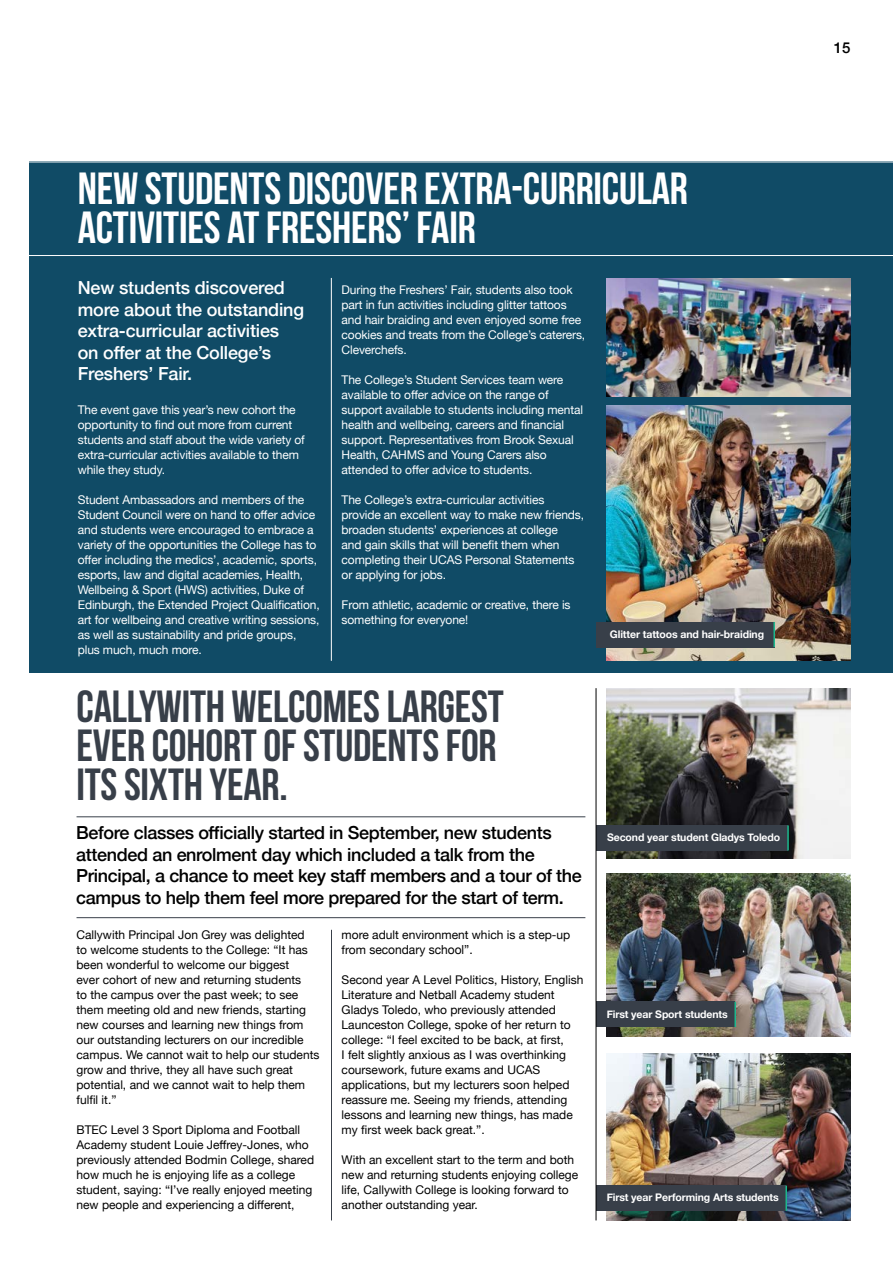
<style>
.page{position:relative;width:893px;height:1263px;background:#fff}
.page>*{position:absolute;margin:0;border:0;box-sizing:border-box;transform-origin:0 0}
.t1{font:700 45px/39px "Bebas Neue";letter-spacing:-.005em;color:#fff}
.t2{font:700 45px/39px "Bebas Neue";letter-spacing:-.005em;color:#383f49}
.t3{font:500 18px/21.6px "Helvetica Neue";letter-spacing:-.02em;color:#000}
.t4{font:500 18px/21.6px "Helvetica Neue";letter-spacing:-.01em;color:#fff}
.t5{font:500 15px "Helvetica Neue";color:#000}
.t6{font:12.45px "Helvetica Neue";color:#000}
.t7{font:12px/15px "Helvetica Neue";letter-spacing:-.01em;color:#fff}
.t8{font:12px/15px "Helvetica Neue";color:#000}
.t9{font:700 10.5px "Helvetica Neue";letter-spacing:-.01em;color:#fff}
.s1{font-size:12px}
</style>
<div class="page">
<div style="left:30px;top:162px;width:863px;height:511px;background:#104b66"></div>
<hr style="left:331px;top:930px;width:1px;height:290px;background:#383f49">
<hr style="left:331px;top:278px;width:1px;height:383px;background:#fff">
<hr style="left:0;top:162px;width:893px;height:1px;background:#fff">
<hr style="left:0;top:255px;width:893px;height:1px;background:#fff">
<img style="left:607px;top:688px;width:243px;height:170px">
<img style="left:607px;top:873px;width:243px;height:164px">
<img style="left:607px;top:1053px;width:243px;height:167px">
<img style="left:607px;top:278px;width:243px;height:119px">
<img style="left:607px;top:405px;width:243px;height:256px">
<hr style="left:77px;top:816px;width:508px;height:1px;background:#383f49">
<hr style="left:77px;top:917px;width:508px;height:1px;background:#383f49">
<div style="left:596px;top:825px;width:192px;height:25px;background:#383f49"></div>
<div style="left:596px;top:622px;width:178px;height:25px;background:#383f49"></div>
<div style="left:596px;top:1002px;width:139px;height:25px;background:#383f49"></div>
<div style="left:596px;top:1185px;width:190px;height:26px;background:#383f49"></div>
<hr style="left:787px;top:825px;width:2px;height:25px;background:#1cb78d">
<hr style="left:773px;top:622px;width:2px;height:25px;background:#1cb78d">
<hr style="left:734px;top:1002px;width:2px;height:25px;background:#1cb78d">
<hr style="left:785px;top:1185px;width:2px;height:26px;background:#1cb78d">
<hr style="left:596px;top:688px;width:1px;height:532px;background:#000">
<h1 class="t1" style="left:78px;top:168px;width:612px">NEW STUDENTS DISCOVER EXTRA-CURRICULAR<br>ACTIVITIES AT FRESHERS’ FAIR</h1>
<h2 class="t4" style="left:78px;top:275px;width:228px">New students discovered more about the outstanding extra-curricular activities on offer at the College’s<br>Freshers’ Fair.</h2>
<p class="t7" style="left:78px;top:403px;width:229px">The event gave this year’s new cohort the opportunity to find out more from current students and staff about the wide variety of extra-curricular activities available to them while they study.</p>
<p class="t7" style="left:78px;top:493px;width:243px">Student Ambassadors and members of the Student Council were on hand to offer advice and students were encouraged to embrace a variety of the opportunities the College has to offer including the medics’, academic, sports, esports, law and digital academies, Health, Wellbeing &amp; Sport (HWS) activities, Duke of Edinburgh, the Extended Project Qualification, art for wellbeing and creative writing sessions, as well as sustainability and pride groups, plus much, much more.</p>
<p class="t7" style="left:342px;top:283px;width:245px">During the Freshers’ Fair, students also took part in fun activities including glitter tattoos and hair braiding and even enjoyed some free cookies and treats from the College’s caterers, Cleverchefs.</p>
<p class="t7" style="left:342px;top:373px;width:243px">The College’s Student Services team were available to offer advice on the range of support available to students including mental health and wellbeing, careers and financial support. Representatives from Brook Sexual Health, CAHMS and Young Carers also attended to offer advice to students.</p>
<p class="t7" style="left:342px;top:493px;width:244px">The College’s extra-curricular activities provide an excellent way to make new friends, broaden students’ experiences at college<br>and gain skills that will benefit them when completing their UCAS Personal Statements or applying for jobs.</p>
<p class="t7" style="left:342px;top:598px;width:230px">From athletic, academic or creative, there is something for everyone!</p>
<p class="t9" style="left:610px;top:626px;width:156px">Glitter tattoos and hair-braiding</p>
<h1 class="t2" style="left:77px;top:686px;width:429px">CALLYWITH WELCOMES LARGEST<br>EVER COHORT OF STUDENTS FOR<br>ITS SIXTH YEAR.</h1>
<p class="t3" style="left:76px;top:820px;width:507px">Before classes officially started in September, new students attended an enrolment day which included a talk from the Principal, a chance to meet key staff members and a tour of the campus to help them feel more prepared for the start of term.</p>
<p class="t8" style="left:77px;top:928px;width:244px">Callywith Principal Jon Grey was delighted<br>to welcome students to the College: “It has been wonderful to welcome our biggest<br>ever cohort of new and returning students<br>to the campus over the past week; to see them meeting old and new friends, starting new courses and learning new things from our outstanding lecturers on our incredible campus. We cannot wait to help our students grow and thrive, they all have such great potential, and we cannot wait to help them fulfil it.”</p>
<p class="t8" style="left:77px;top:1123px;width:239px">BTEC Level 3 Sport Diploma and Football Academy student Louie Jeffrey-Jones, who previously attended Bodmin College, shared how much he is enjoying life as a college student, saying: “I’ve really enjoyed meeting new people and experiencing a different,</p>
<p class="t8" style="left:342px;top:928px;width:230px">more adult environment which is a step-up</p>
<p class="t6" style="left:342px;top:941px;width:133px"><span class="s1">from</span> secondary school”.</p>
<p class="t8" style="left:342px;top:973px;width:243px">Second year A Level Politics, History, English Literature and Netball Academy student Gladys Toledo, who previously attended Launceston College, spoke of her return to college: “I feel excited to be back, at first,<br>I felt slightly anxious as I was overthinking coursework, future exams and UCAS applications, but my lecturers soon helped reassure me. Seeing my friends, attending lessons and learning new things, has made my first week back great.”.</p>
<p class="t8" style="left:342px;top:1153px;width:238px">With an excellent start to the term and both new and returning students enjoying college life, Callywith College is looking forward to another outstanding year.</p>
<p class="t9" style="left:607px;top:829px;width:175px">Second year student Gladys Toledo</p>
<p class="t9" style="left:607px;top:1006px;width:123px">First year Sport students</p>
<p class="t9" style="left:607px;top:1189px;width:174px">First year Performing Arts students</p>
<p class="t5" style="left:834px;top:36px;width:18px">15</p>
</div>
